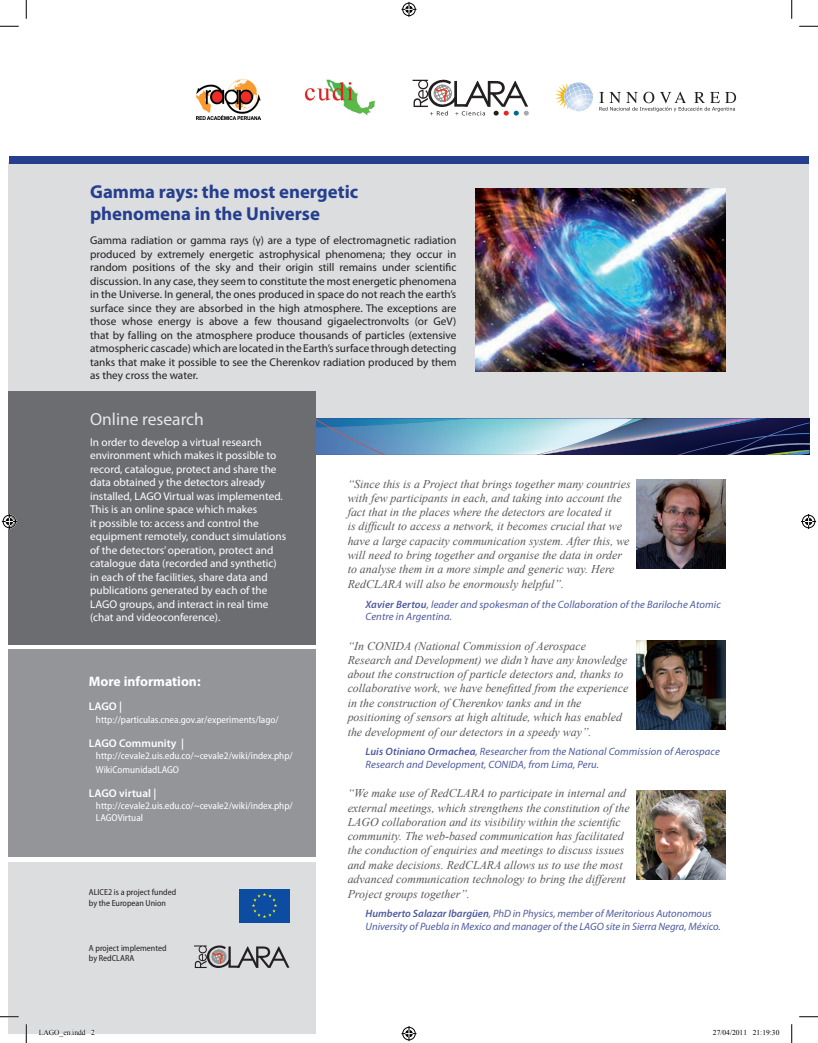
<style>
.page{position:relative;width:818px;height:1043px;background:#fff}
.page>*{position:absolute;margin:0;border:0;box-sizing:border-box;transform-origin:0 0}
.t1{font:700 18.75px/22.5px "Myriad Pro";color:#253f8e}
.t2{font:17.5px "Myriad Pro";color:#e6e7e9}
.t3{font:700 13.75px "Myriad Pro";color:#fff}
.t4{font:italic 11.88px/14.4px "Times New Roman";color:#57585a}
.t5{font:11.25px/13.5px "Myriad Pro";color:#231f20;text-align:justify}
.t6{font:11.25px/13.5px "Myriad Pro";color:#fff}
.t7{font:600 11.25px "Myriad Pro";color:#fff}
.t8{font:italic 10.62px/12.5px "Myriad Pro";letter-spacing:.01em;color:#4d5a9e}
.t9{font:semi-condensed 10px/13.5px "Myriad Pro";color:#fff}
.t10{font:semi-condensed 8.75px/10.5px "Myriad Pro";color:#231f20}
.t11{font:7.5px "Times New Roman";color:#000}
.s1{font-weight:600}
</style>
<div class="page">
<div style="left:9px;top:162px;width:799px;height:287px;background:#dcdddf"></div>
<img style="left:316px;top:418px;width:493px;height:37px">
<div style="left:9px;top:156px;width:799px;height:8px;background:#253f8e"></div>
<div style="left:9px;top:391px;width:307px;height:254px;background:#6c6d70"></div>
<div style="left:9px;top:649px;width:307px;height:207px;background:#939598"></div>
<div style="left:9px;top:862px;width:307px;height:172px;background:#dcdddf"></div>
<img style="left:636px;top:480px;width:89px;height:88px">
<img style="left:636px;top:641px;width:89px;height:88px">
<img style="left:636px;top:790px;width:89px;height:89px">
<svg style="left:412px;top:80px;width:117px;height:36px"></svg>
<svg style="left:564px;top:82px;width:29px;height:29px"></svg>
<svg style="left:555px;top:83px;width:33px;height:26px"></svg>
<svg style="left:599px;top:91px;width:137px;height:21px"></svg>
<img style="left:305px;top:79px;width:71px;height:37px">
<img style="left:197px;top:80px;width:63px;height:39px">
<img style="left:475px;top:188px;width:250px;height:184px">
<div style="left:239px;top:888px;width:50px;height:34px;background:#0d4da1"></div>
<svg style="left:252px;top:893px;width:25px;height:25px"></svg>
<svg style="left:194px;top:945px;width:95px;height:23px"></svg>
<svg style="left:0;top:25px;width:19px;height:2px"></svg>
<svg style="left:799px;top:25px;width:19px;height:2px"></svg>
<svg style="left:0;top:1015px;width:19px;height:2px"></svg>
<svg style="left:799px;top:1016px;width:19px;height:1px"></svg>
<svg style="left:25px;top:0;width:2px;height:19px"></svg>
<svg style="left:25px;top:1024px;width:2px;height:18px"></svg>
<svg style="left:791px;top:0;width:1px;height:19px"></svg>
<svg style="left:791px;top:1024px;width:1px;height:18px"></svg>
<svg style="left:401px;top:2px;width:15px;height:15px"></svg>
<svg style="left:401px;top:1026px;width:15px;height:15px"></svg>
<svg style="left:2px;top:514px;width:15px;height:15px"></svg>
<svg style="left:801px;top:514px;width:15px;height:15px"></svg>
<svg style="left:38px;top:1030px;width:57px;height:4px"></svg>
<p class="t1" style="left:90px;top:179px;width:270px">Gamma rays: the most energetic phenomena in the Universe</p>
<p class="t5" style="left:90px;top:233px;width:368px">Gamma radiation or gamma rays (γ) are a type of electromagnetic radiation produced by extremely energetic astrophysical phenomena; they occur in random positions of the sky and their origin still remains under scientific discussion. In any case, they seem to constitute the most energetic phenomena in the Universe. In general, the ones produced in space do not reach the earth’s surface since they are absorbed in the high atmosphere. The exceptions are those whose energy is above a few thousand gigaelectronvolts (or GeV) that by falling on the atmosphere produce thousands of particles (extensive atmospheric cascade) which are located in the Earth’s surface through detecting tanks that make it possible to see the Cherenkov radiation produced by them as they cross the water.</p>
<p class="t2" style="left:90px;top:408px;width:115px">Online research</p>
<p class="t6" style="left:90px;top:435px;width:197px">In order to develop a virtual research environment which makes it possible to record, catalogue, protect and share the data obtained y the detectors already installed, LAGO Virtual was implemented.<br>This is an online space which makes<br>it possible to: access and control the equipment remotely, conduct simulations of the detectors’ operation, protect and catalogue data (recorded and synthetic) in each of the facilities, share data and publications generated by each of the LAGO groups, and interact in real time (chat and videoconference).</p>
<p class="t4" style="left:348px;top:476px;width:284px">“Since this is a Project that brings together many countries with few participants in each, and taking into account the fact that in the places where the detectors are located it<br>is difficult to access a network, it becomes crucial that we have a large capacity communication system. After this, we will need to bring together and organise the data in order to analyse them in a more simple and generic way. Here RedCLARA will also be enormously helpful”.</p>
<p class="t8" style="left:365px;top:598px;width:357px"><span class="s1">Xavier Bertou</span>, leader and spokesman of the Collaboration of the Bariloche Atomic<br>Centre in Argentina.</p>
<p class="t4" style="left:348px;top:638px;width:282px">“In CONIDA (National Commission of Aerospace Research and Development) we didn’t have any knowledge about the construction of particle detectors and, thanks to collaborative work, we have benefitted from the experience in the construction of Cherenkov tanks and in the positioning of sensors at high altitude, which has enabled the development of our detectors in a speedy way”.</p>
<p class="t8" style="left:365px;top:745px;width:356px"><span class="s1">Luis Otiniano Ormachea</span>, Researcher from the National Commission of Aerospace<br>Research and Development, CONIDA, from Lima, Peru.</p>
<p class="t4" style="left:348px;top:785px;width:283px">“We make use of RedCLARA to participate in internal and external meetings, which strengthens the constitution of the LAGO collaboration and its visibility within the scientific community. The web-based communication has facilitated the conduction of enquiries and meetings to discuss issues and make decisions. RedCLARA allows us to use the most advanced communication technology to bring the different Project groups together”.</p>
<p class="t8" style="left:365px;top:907px;width:357px"><span class="s1">Humberto Salazar Ibargüen</span>, PhD in Physics, member of Meritorious Autonomous<br>University of Puebla in Mexico and manager of the LAGO site in Sierra Negra, México.</p>
<p class="t3" style="left:89px;top:672px;width:113px">More information:</p>
<p class="t7" style="left:89px;top:698px;width:35px">LAGO |</p>
<p class="t9" style="left:96px;top:713px;width:184px">http://particulas.cnea.gov.ar/experiments/lago/</p>
<p class="t7" style="left:89px;top:736px;width:97px">LAGO Community |</p>
<p class="t9" style="left:96px;top:749px;width:198px">http://cevale2.uis.edu.co/~cevale2/wiki/index.php/<br>WikiComunidadLAGO</p>
<p class="t7" style="left:89px;top:786px;width:69px">LAGO virtual |</p>
<p class="t9" style="left:96px;top:800px;width:198px;line-height:12px">http://cevale2.uis.edu.co/~cevale2/wiki/index.php/<br>LAGOVirtual</p>
<p class="t10" style="left:89px;top:887px;width:89px">ALICE2 is a project funded by the European Union</p>
<p class="t10" style="left:89px;top:943px;width:79px">A project implemented by RedCLARA</p>
<p class="t11" style="left:39px;top:1027px;width:58px">LAGO_en.indd 2</p>
<p class="t11" style="left:712px;top:1027px;width:68px">27/04/2011 21:19:30</p>
</div>
